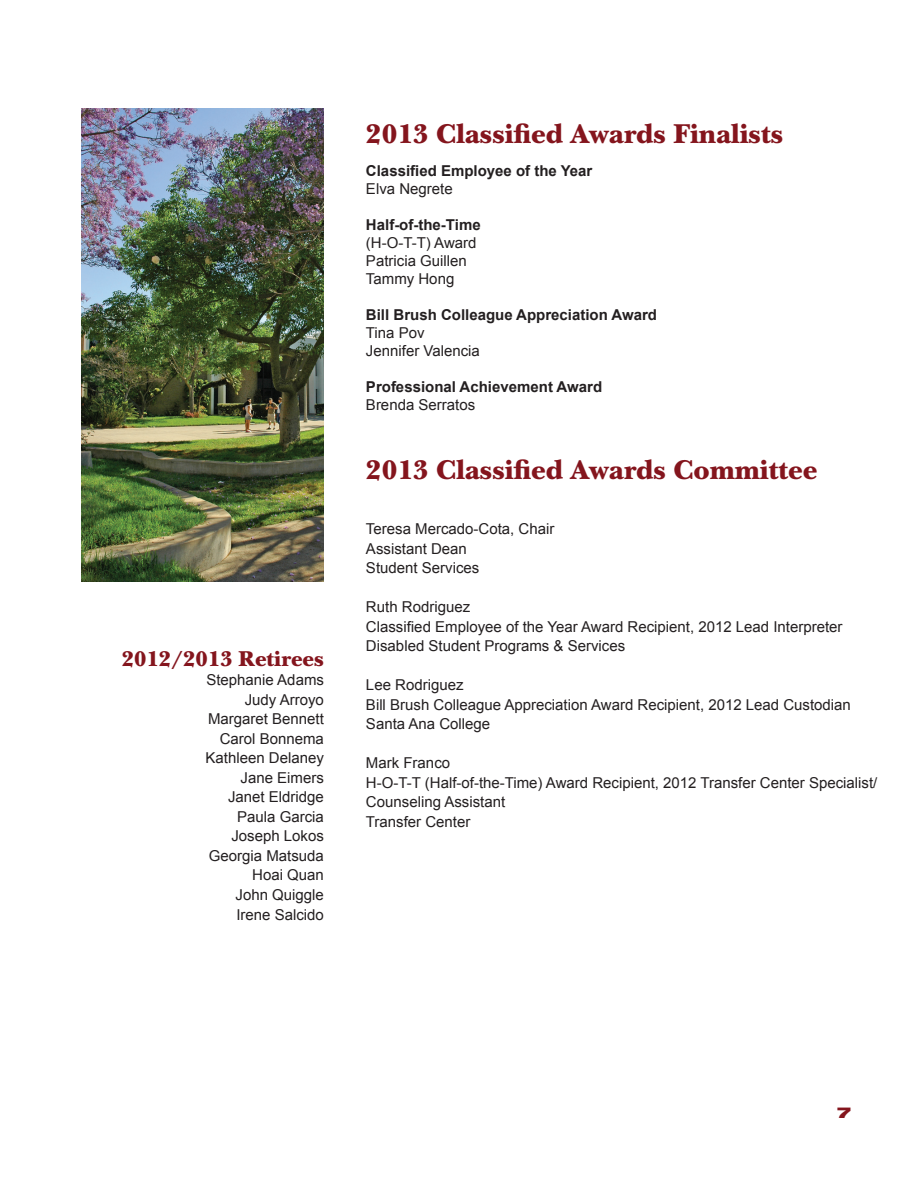
<style>
.page{position:relative;width:918px;height:1188px;background:#fff}
.page>*{position:absolute;margin:0;border:0;box-sizing:border-box;transform-origin:0 0}
.t1{font:900 28.5px "New Baskerville ITC Pro";color:#84151d}
.t2{font:900 22.5px "New Baskerville ITC Pro";color:#84151d}
.t3{font:15px/19.5px "Arial";color:#231f20}
.t4{font:700 15px "Arial";color:#231f20}
.t5{font:900 expanded 15px "Helvetica Neue";color:#84151d}
</style>
<div class="page">
<img style="left:81px;top:108px;width:243px;height:474px">
<p class="t2" style="left:122px;top:645px;width:204px">2012/2013 Retirees</p>
<p class="t3" style="left:206px;top:670px;width:119px">Stephanie Adams</p>
<p class="t3" style="left:245px;top:690px;width:81px">Judy Arroyo</p>
<p class="t3" style="left:208px;top:709px;width:117px">Margaret Bennett</p>
<p class="t3" style="left:220px;top:729px;width:106px">Carol Bonnema</p>
<p class="t3" style="left:206px;top:748px;width:120px">Kathleen Delaney</p>
<p class="t3" style="left:241px;top:768px;width:85px">Jane Eimers</p>
<p class="t3" style="left:228px;top:787px;width:97px">Janet Eldridge</p>
<p class="t3" style="left:237px;top:807px;width:88px">Paula Garcia</p>
<p class="t3" style="left:231px;top:826px;width:94px">Joseph Lokos</p>
<p class="t3" style="left:209px;top:846px;width:117px">Georgia Matsuda</p>
<p class="t3" style="left:252px;top:865px;width:73px">Hoai Quan</p>
<p class="t3" style="left:236px;top:885px;width:90px">John Quiggle</p>
<p class="t3" style="left:236px;top:905px;width:89px">Irene Salcido</p>
<p class="t1" style="left:366px;top:117px;width:419px">2013 Classified Awards Finalists</p>
<p class="t4" style="left:366px;top:160px;width:228px">Classified Employee of the Year</p>
<p class="t3" style="left:366px;top:179px;width:88px">Elva Negrete</p>
<p class="t4" style="left:366px;top:214px;width:116px">Half-of-the-Time</p>
<p class="t3" style="left:366px;top:233px;width:112px">(H-O-T-T) Award</p>
<p class="t3" style="left:366px;top:251px;width:102px">Patricia Guillen</p>
<p class="t3" style="left:366px;top:269px;width:90px">Tammy Hong</p>
<p class="t4" style="left:366px;top:304px;width:293px">Bill Brush Colleague Appreciation Award</p>
<p class="t3" style="left:366px;top:323px;width:60px">Tina Pov</p>
<p class="t3" style="left:366px;top:341px;width:115px">Jennifer Valencia</p>
<p class="t4" style="left:366px;top:376px;width:238px">Professional Achievement Award</p>
<p class="t3" style="left:366px;top:395px;width:111px">Brenda Serratos</p>
<p class="t1" style="left:366px;top:453px;width:453px">2013 Classified Awards Committee</p>
<p class="t3" style="left:366px;top:519px;width:190px">Teresa Mercado-Cota, Chair</p>
<p class="t3" style="left:366px;top:539px;width:102px">Assistant Dean</p>
<p class="t3" style="left:366px;top:558px;width:115px">Student Services</p>
<p class="t3" style="left:366px;top:597px;width:106px">Ruth Rodriguez</p>
<p class="t3" style="left:366px;top:617px;width:478px">Classified Employee of the Year Award Recipient, 2012 Lead Interpreter</p>
<p class="t3" style="left:366px;top:636px;width:261px">Disabled Student Programs &amp; Services</p>
<p class="t3" style="left:366px;top:675px;width:99px">Lee Rodriguez</p>
<p class="t3" style="left:366px;top:695px;width:486px">Bill Brush Colleague Appreciation Award Recipient, 2012 Lead Custodian</p>
<p class="t3" style="left:366px;top:714px;width:126px">Santa Ana College</p>
<p class="t3" style="left:366px;top:753px;width:86px">Mark Franco</p>
<p class="t3" style="left:366px;top:773px;width:513px">H-O-T-T (Half-of-the-Time) Award Recipient, 2012 Transfer Center Specialist/<br>Counseling Assistant</p>
<p class="t3" style="left:366px;top:812px;width:106px">Transfer Center</p>
<p class="t5" style="left:837px;top:1103px;width:15px">7</p>
</div>
